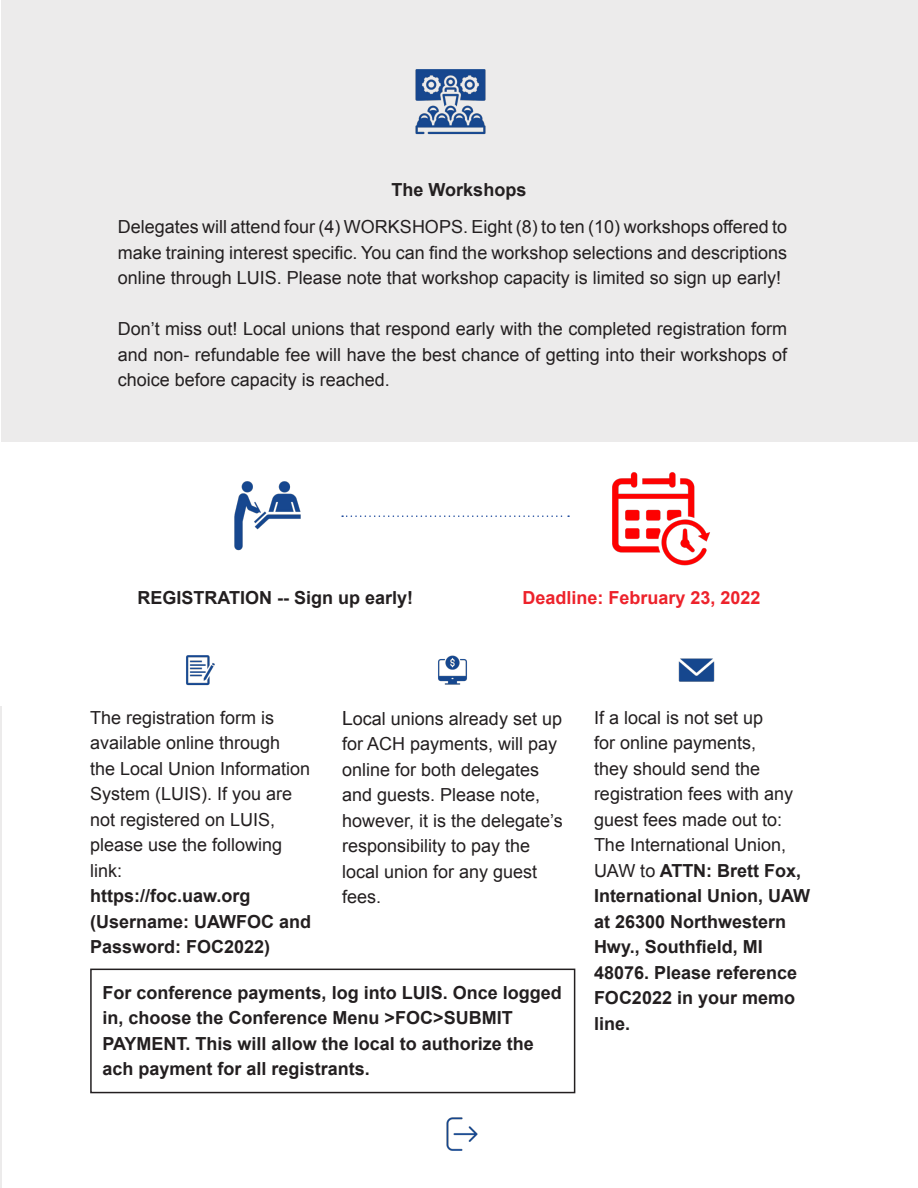
<style>
.page{position:relative;width:918px;height:1188px;background:#fff}
.page>*{position:absolute;margin:0;border:0;box-sizing:border-box;transform-origin:0 0}
.t1{font:18px/25.5px "Arial";color:#231f20}
.t2{font:700 18px/25.5px "Arial";color:#231f20}
.t3{font:700 18px "Arial";color:#ed222b}
.s1{font-size:19.5px}
.s2{font-weight:700}
</style>
<div class="page">
<div style="left:2px;top:0;width:916px;height:441px;background:#ecebeb"></div>
<hr style="left:0;top:707px;width:2px;height:481px;background:#231f20">
<hr style="left:0;top:0;width:1px;height:345px;background:#231f20">
<img style="left:415px;top:69px;width:71px;height:66px">
<img style="left:234px;top:481px;width:67px;height:70px">
<img style="left:446px;top:1117px;width:32px;height:34px">
<img style="left:186px;top:655px;width:29px;height:31px">
<img style="left:438px;top:655px;width:29px;height:30px">
<img style="left:678px;top:658px;width:37px;height:24px">
<svg style="left:342px;top:515px;width:227px;height:2px"></svg>
<img style="left:612px;top:472px;width:98px;height:94px">
<div style="left:90px;top:969px;width:485px;height:124px;border:2px solid #231f20"></div>
<p class="t2" style="left:392px;top:178px;width:136px">The Workshops</p>
<p class="t1" style="left:118px;top:214px;width:671px;text-align:justify">Delegates will attend four (4) WORKSHOPS. Eight (8) to ten (10) workshops offered to make training interest specific. You can find the workshop selections and descriptions online through LUIS. Please note that workshop capacity is limited so sign up early!</p>
<p class="t1" style="left:118px;top:316px;width:671px;text-align:justify">Don’t miss out! Local unions that respond early with the completed registration form and non- refundable fee will have the best chance of getting into their workshops of choice before capacity is reached.</p>
<p class="t2" style="left:138px;top:586px;width:277px">REGISTRATION -- Sign up early!</p>
<p class="t3" style="left:522px;top:586px;width:240px">Deadline: February 23, 2022</p>
<p class="t1" style="left:90px;top:705px;width:222px">The registration form is available online through<br>the Local Union Information<br>System (LUIS). If you are not registered on LUIS, please use the following link:</p>
<p class="t2" style="left:90px;top:884px;width:222px">https://foc.uaw.org (Username: UAWFOC and<br>Password: FOC2022)</p>
<p class="t1" style="left:342px;top:706px;width:222px"><span class="s1">L</span>ocal unions already set up for ACH payments, will pay online for both delegates and guests. Please note, however, it is the delegate’s responsibility to pay the local union for any guest fees.</p>
<p class="t2" style="left:103px;top:980px;width:461px">For conference payments, log into LUIS. Once logged in, choose the Conference Menu &gt;FOC&gt;SUBMIT PAYMENT. This will allow the local to authorize the ach payment for all registrants.</p>
<p class="t1" style="left:594px;top:705px;width:217px">If a local is not set up<br>for online payments,<br>they should send the registration fees with any guest fees made out to:<br>The International Union,<br>UAW to <span class="s2">ATTN: Brett Fox,<br>International Union, UAW at 26300 Northwestern<br>Hwy., Southfield, MI<br>48076. Please reference<br>FOC2022 in your memo line.</span></p>
</div>
